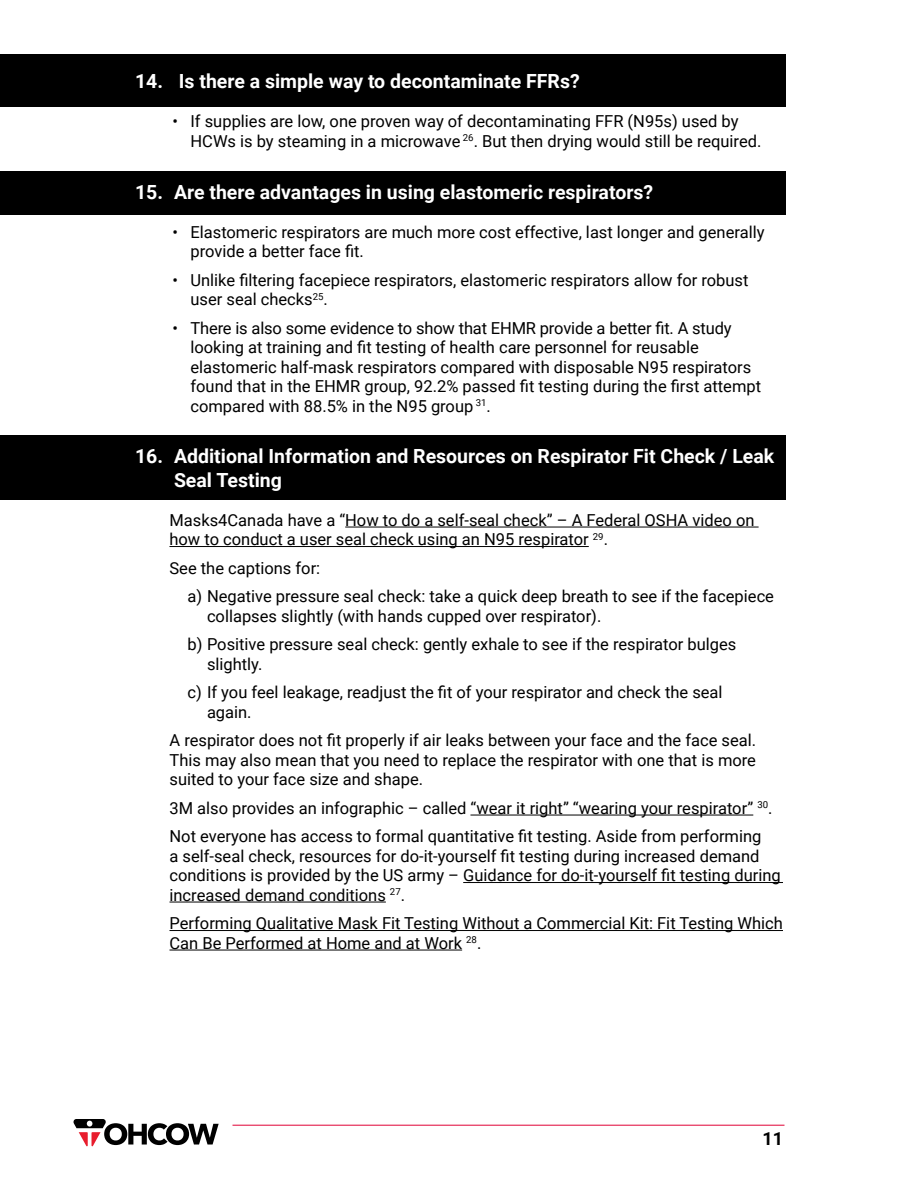
<style>
.page{position:relative;width:918px;height:1188px;background:#fff}
.page>*{position:absolute;margin:0;border:0;box-sizing:border-box;transform-origin:0 0}
.Section_Heading{font:700 19.5px/23.4px "Roboto";color:#fff}
.t1{font:700 18px "Roboto";color:#000}
.Body_Text{font:16.5px/19.5px "Roboto";color:#000}
</style>
<div class="page">
<svg style="left:73px;top:1119px;width:146px;height:27px"></svg>
<hr style="left:232px;top:1125px;width:552px;height:1px;background:#e00034">
<div style="left:0;top:435px;width:786px;height:65px;background:#000"></div>
<div style="left:0;top:171px;width:786px;height:43px;background:#000"></div>
<div style="left:0;top:54px;width:786px;height:52px;background:#000"></div>
<hr style="left:345px;top:527px;width:414px;height:1px;background:#000">
<hr style="left:170px;top:546px;width:419px;height:1px;background:#000">
<hr style="left:470px;top:815px;width:283px;height:1px;background:#000">
<hr style="left:463px;top:882px;width:320px;height:1px;background:#000">
<hr style="left:170px;top:902px;width:216px;height:1px;background:#000">
<hr style="left:170px;top:930px;width:613px;height:1px;background:#000">
<hr style="left:170px;top:950px;width:292px;height:1px;background:#000">
<p class="Section_Heading" style="left:135px;top:69px;width:446px">14. Is there a simple way to decontaminate FFRs?</p>
<p class="Body_Text" style="left:190px;top:111px;width:572px;text-indent:-18px">• If supplies are low, one proven way of decontaminating FFR (N95s) used by<br>HCWs is by steaming in a microwave <sup>26</sup>. But then drying would still be required.</p>
<p class="Section_Heading" style="left:135px;top:179px;width:520px">15. Are there advantages in using elastomeric respirators?</p>
<p class="Body_Text" style="left:190px;top:221px;width:576px;text-indent:-18px">• Elastomeric respirators are much more cost effective, last longer and generally provide a better face fit.</p>
<p class="Body_Text" style="left:190px;top:269px;width:560px;text-indent:-18px">• Unlike filtering facepiece respirators, elastomeric respirators allow for robust user seal checks<sup>25</sup>.</p>
<p class="Body_Text" style="left:190px;top:317px;width:572px;text-indent:-18px">• There is also some evidence to show that EHMR provide a better fit. A study looking at training and fit testing of health care personnel for reusable elastomeric half-mask respirators compared with disposable N95 respirators found that in the EHMR group, 92.2% passed fit testing during the first attempt compared with 88.5% in the N95 group <sup>31</sup>.</p>
<p class="Section_Heading" style="left:174px;top:444px;width:602px;text-indent:-39px">16. Additional Information and Resources on Respirator Fit Check / Leak<br>Seal Testing</p>
<p class="Body_Text" style="left:170px;top:510px;width:587px">Masks4Canada have a “How to do a self-seal check” – A Federal OSHA video on how to conduct a user seal check using an N95 respirator <sup>29</sup>.</p>
<p class="Body_Text" style="left:170px;top:558px;width:152px">See the captions for:</p>
<p class="Body_Text" style="left:207px;top:586px;width:569px;text-indent:-20px">a) Negative pressure seal check: take a quick deep breath to see if the facepiece collapses slightly (with hands cupped over respirator).</p>
<p class="Body_Text" style="left:207px;top:634px;width:531px;text-indent:-20px">b) Positive pressure seal check: gently exhale to see if the respirator bulges slightly.</p>
<p class="Body_Text" style="left:207px;top:682px;width:517px;text-indent:-20px">c) If you feel leakage, readjust the fit of your respirator and check the seal again.</p>
<p class="Body_Text" style="left:170px;top:730px;width:588px;text-align:justify">A respirator does not fit properly if air leaks between your face and the face seal.<br>This may also mean that you need to replace the respirator with one that is more suited to your face size and shape.</p>
<p class="Body_Text" style="left:170px;top:798px;width:605px">3M also provides an infographic – called “wear it right” “wearing your respirator” <sup>30</sup>.</p>
<p class="Body_Text" style="left:170px;top:826px;width:613px">Not everyone has access to formal quantitative fit testing. Aside from performing<br>a self-seal check, resources for do-it-yourself fit testing during increased demand conditions is provided by the US army – Guidance for do-it-yourself fit testing during increased demand conditions <sup>27</sup>.</p>
<p class="Body_Text" style="left:170px;top:913px;width:615px">Performing Qualitative Mask Fit Testing Without a Commercial Kit: Fit Testing Which<br>Can Be Performed at Home and at Work <sup>28</sup>.</p>
<p class="t1" style="left:762px;top:1125px;width:22px">11</p>
</div>
